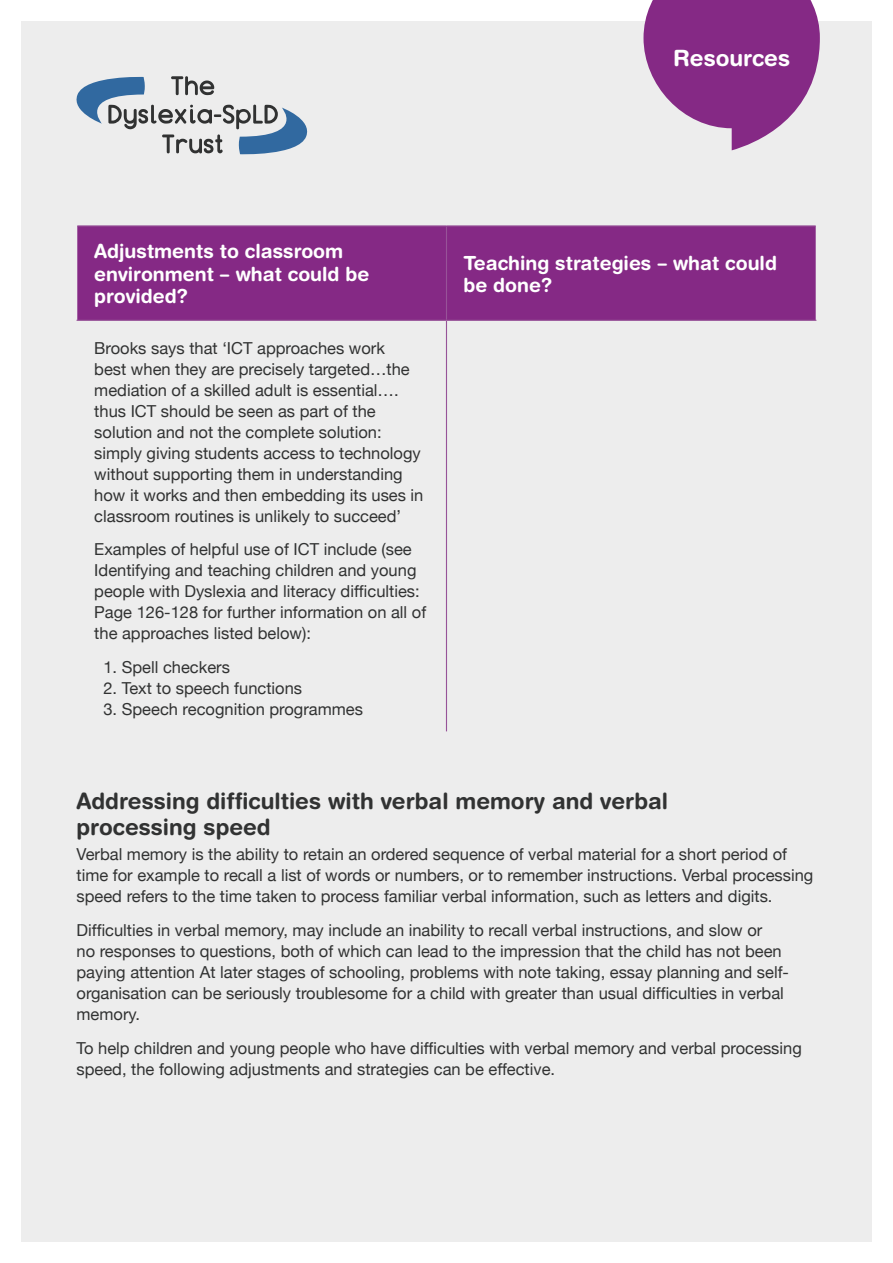
<style>
.page{position:relative;width:893px;height:1263px;background:#fff}
.page>*{position:absolute;margin:0;border:0;box-sizing:border-box;transform-origin:0 0}
.Body_Heading{font:700 22.5px/25.5px "Helvetica Rounded";color:#313232}
.t1{font:700 22.5px "Helvetica Rounded";color:#fff}
.Table_Header{font:700 19.5px/22.5px "Helvetica Rounded";color:#fff}
.Body{font:16.5px/21px "Helvetica Neue";color:#313232}
</style>
<div class="page">
<div style="left:21px;top:21px;width:851px;height:1221px;background:#ededed"></div>
<svg style="left:76px;top:76px;width:232px;height:79px"></svg>
<svg style="left:643px;top:0;width:177px;height:150px"></svg>
<div style="left:77px;top:226px;width:739px;height:94px;background:#852985"></div>
<hr style="left:446px;top:321px;width:1px;height:410px;background:#975398">
<hr style="left:77px;top:225px;width:369px;height:1px;background:#975398">
<hr style="left:446px;top:225px;width:370px;height:1px;background:#975398">
<hr style="left:446px;top:226px;width:1px;height:94px;background:#975398">
<hr style="left:77px;top:320px;width:369px;height:1px;background:#975398">
<hr style="left:446px;top:320px;width:370px;height:1px;background:#975398">
<h1 class="t1" style="left:673px;top:44px;width:118px">Resources</h1>
<p class="Table_Header" style="left:94px;top:240px;width:277px">Adjustments to classroom environment – what could be provided?</p>
<p class="Table_Header" style="left:463px;top:251px;width:315px">Teaching strategies – what could be done?</p>
<p class="Body" style="left:94px;top:337px;width:331px">Brooks says that ‘ICT approaches work<br>best when they are precisely targeted…the mediation of a skilled adult is essential…. thus ICT should be seen as part of the solution and not the complete solution: simply giving students access to technology without supporting them in understanding how it works and then embedding its uses in classroom routines is unlikely to succeed’</p>
<p class="Body" style="left:94px;top:539px;width:333px">Examples of helpful use of ICT include (see Identifying and teaching children and young people with Dyslexia and literacy difficulties:<br>Page 126-128 for further information on all of the approaches listed below):</p>
<p class="Body" style="left:103px;top:656px;width:128px">1. Spell checkers</p>
<p class="Body" style="left:103px;top:677px;width:200px">2. Text to speech functions</p>
<p class="Body" style="left:103px;top:698px;width:261px">3. Speech recognition programmes</p>
<p class="Body_Heading" style="left:77px;top:788px;width:593px">Addressing difficulties with verbal memory and verbal processing speed</p>
<p class="Body" style="left:77px;top:843px;width:738px">Verbal memory is the ability to retain an ordered sequence of verbal material for a short period of time for example to recall a list of words or numbers, or to remember instructions. Verbal processing speed refers to the time taken to process familiar verbal information, such as letters and digits.</p>
<p class="Body" style="left:77px;top:919px;width:714px">Difficulties in verbal memory, may include an inability to recall verbal instructions, and slow or<br>no responses to questions, both of which can lead to the impression that the child has not been paying attention At later stages of schooling, problems with note taking, essay planning and self&shy;organisation can be seriously troublesome for a child with greater than usual difficulties in verbal memory.</p>
<p class="Body" style="left:77px;top:1037px;width:727px">To help children and young people who have difficulties with verbal memory and verbal processing speed, the following adjustments and strategies can be effective.</p>
</div>
